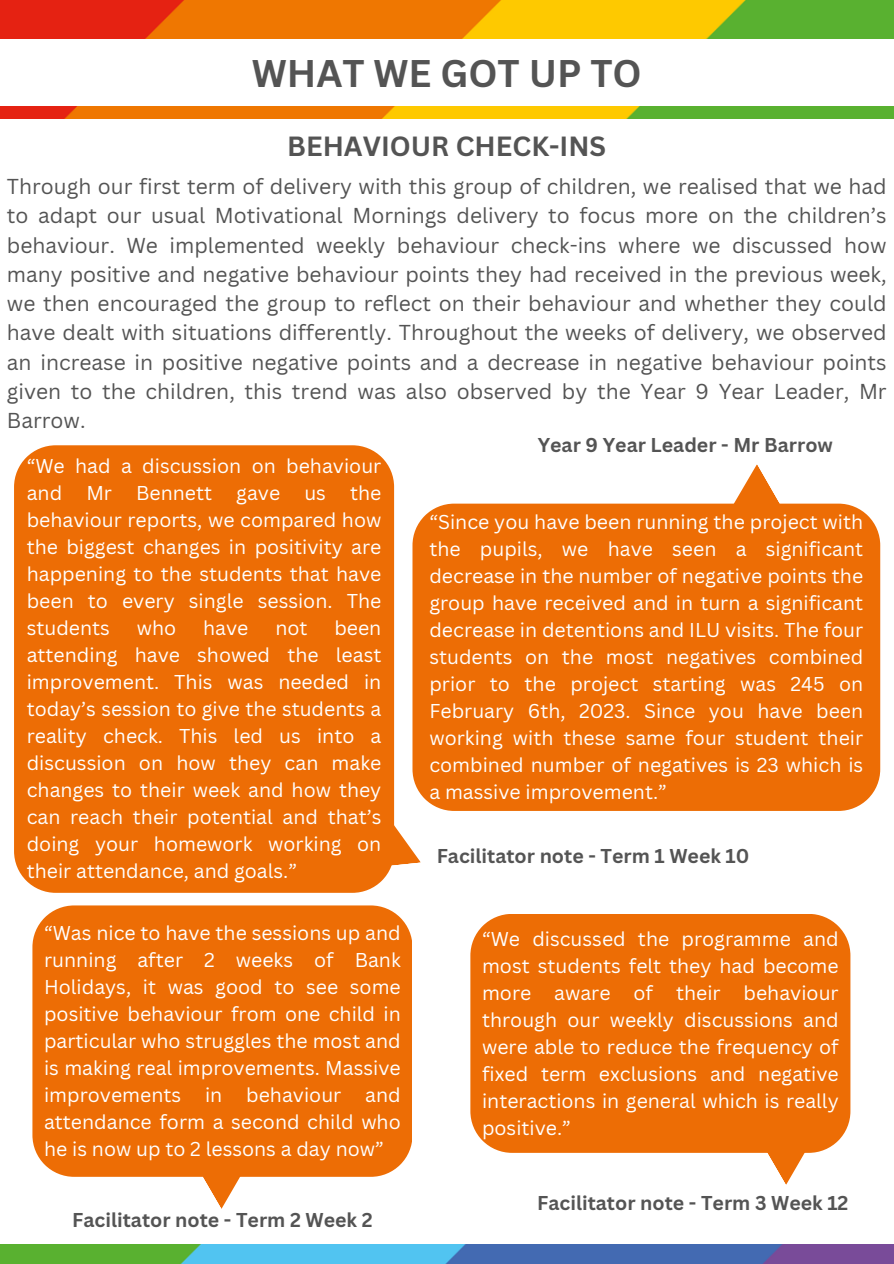
<style>
.page{position:relative;width:894px;height:1264px;background:#fff}
.page>*{position:absolute;margin:0;border:0;box-sizing:border-box;transform-origin:0 0}
.t1{font:700 37.5px "Canva Sans";color:#545454}
.t2{font:700 27px "Canva Sans";color:#545454}
.t3{font:21px/29.2px "Canva Sans";color:#545454;text-align:justify}
.t4{font:19.5px/27px "Canva Sans";color:#fff;text-align:justify}
.t5{font:700 19.5px "Canva Sans";color:#545454}
</style>
<div class="page">
<img style="left:0;top:0;width:893px;height:38px">
<img style="left:0;top:1244px;width:247px;height:19px">
<img style="left:247px;top:1244px;width:646px;height:19px">
<img style="left:0;top:106px;width:893px;height:13px">
<div style="left:412px;top:503px;width:468px;height:308px;background:#ed6d05"></div>
<svg style="left:731px;top:464px;width:50px;height:43px"></svg>
<div style="left:14px;top:445px;width:380px;height:447px;background:#ed6d05"></div>
<svg style="left:371px;top:822px;width:50px;height:45px"></svg>
<div style="left:32px;top:905px;width:380px;height:271px;background:#ed6d05"></div>
<svg style="left:196px;top:1165px;width:50px;height:43px"></svg>
<div style="left:470px;top:914px;width:380px;height:238px;background:#ed6d05"></div>
<svg style="left:761px;top:1141px;width:49px;height:43px"></svg>
<h1 class="t1" style="left:252px;top:46px;width:391px">WHAT WE GOT UP TO</h1>
<p class="t2" style="left:287px;top:127px;width:320px">BEHAVIOUR CHECK-INS</p>
<p class="t3" style="left:7px;top:171px;width:881px">Through our first term of delivery with this group of children, we realised that we had to adapt our usual Motivational Mornings delivery to focus more on the children’s behaviour. We implemented weekly behaviour check-ins where we discussed how many positive and negative behaviour points they had received in the previous week, we then encouraged the group to reflect on their behaviour and whether they could have dealt with situations differently. Throughout the weeks of delivery, we observed an increase in positive negative points and a decrease in negative behaviour points given to the children, this trend was also observed by the Year 9 Year Leader, Mr Barrow.</p>
<h3 class="t4" style="left:27px;top:452px;width:356px">“We had a discussion on behaviour and Mr Bennett gave us the behaviour reports, we compared how the biggest changes in positivity are happening to the students that have been to every single session. The students</h3>
<h3 class="t4" style="left:27px;top:614px;width:356px;text-indent:307px">been attending have showed the least improvement. This was needed in today’s session to give the students a reality check. This led us into a discussion on how they can make changes to their week and how they can reach their potential and that’s doing your homework working on their attendance, and goals.”</h3>
<h3 class="t4" style="left:137px;top:614px;width:41px">who</h3>
<h3 class="t4" style="left:203px;top:614px;width:47px">have</h3>
<h3 class="t4" style="left:275px;top:614px;width:34px">not</h3>
<p class="t4" style="left:44px;top:918px;width:358px">“Was nice to have the sessions up and running after 2 weeks of Bank Holidays, it was good to see some positive behaviour from one child in particular who struggles the most and is making real improvements. Massive improvements in behaviour and attendance form a second child who he is now up to 2 lessons a day now”</p>
<h3 class="t5" style="left:72px;top:1205px;width:302px">Facilitator note - Term 2 Week 2</h3>
<p class="t5" style="left:537px;top:431px;width:296px">Year 9 Year Leader - Mr Barrow</p>
<h2 class="t4" style="left:429px;top:508px;width:435px">“Since you have been running the project with the pupils, we have seen a significant decrease in the number of negative points the group have received and in turn a significant decrease in detentions and ILU visits. The four students on the most negatives combined prior to the project starting was 245 on February 6th, 2023. Since you have been working with these same four student their combined number of negatives is 23 which is a massive improvement.”</h2>
<p class="t5" style="left:436px;top:842px;width:314px">Facilitator note - Term 1 Week 10</p>
<p class="t4" style="left:482px;top:924px;width:358px">“We discussed the programme and most students felt they had become more aware of their behaviour through our weekly discussions and were able to reduce the frequency of fixed term exclusions and negative interactions in general which is really positive.”</p>
<h3 class="t5" style="left:537px;top:1188px;width:313px">Facilitator note - Term 3 Week 12</h3>
</div>
